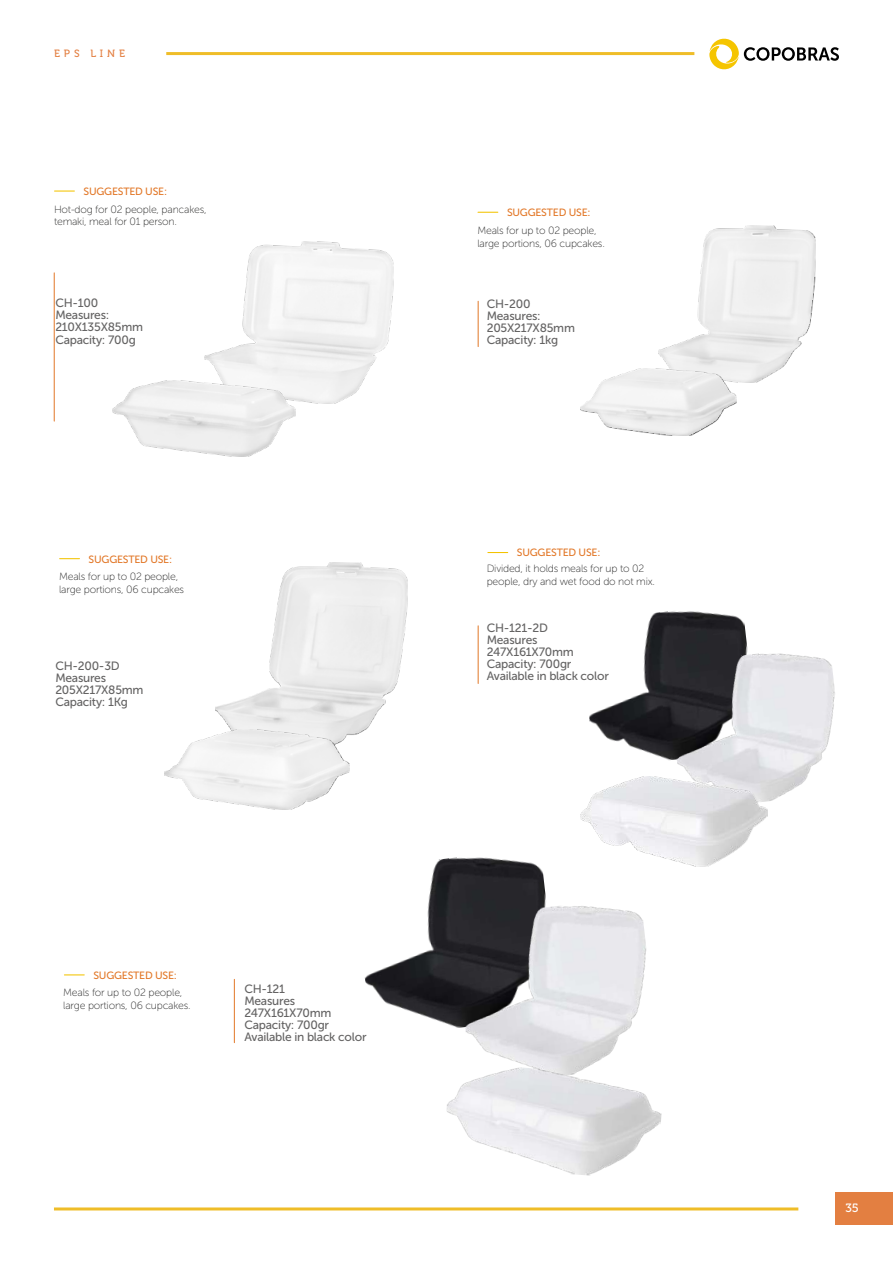
<style>
.page{position:relative;width:893px;height:1263px;background:#fff}
.page>*{position:absolute;margin:0;border:0;box-sizing:border-box;transform-origin:0 0}
.t1{font:12px/12px "Museo Sans 500";letter-spacing:-.02em;color:#646363}
.t2{font:12px "Museo 500";color:#fff}
.t3{font:10.5px/12.6px "Museo Sans 100";letter-spacing:-.02em;color:#282828}
.t4{font:10.5px "Museo Sans 500";letter-spacing:-.02em;color:#e27727}
.t5{font:10.5px/12.6px "Museo Sans 100";letter-spacing:-.02em;color:#282827}
.t6{font:10.5px "Museo 500";letter-spacing:.375em;color:#e37f41}
</style>
<div class="page">
<div style="left:835px;top:1193px;width:58px;height:32px;background:#e37f41"></div>
<hr style="left:54px;top:1207px;width:744px;height:3px;background:#efbd28">
<hr style="left:166px;top:52px;width:528px;height:3px;background:#efbd28">
<svg style="left:709px;top:38px;width:130px;height:32px"></svg>
<img style="left:589px;top:611px;width:158px;height:148px">
<img style="left:364px;top:857px;width:182px;height:169px">
<img style="left:666px;top:645px;width:169px;height:156px">
<img style="left:453px;top:896px;width:194px;height:166px">
<img style="left:215px;top:563px;width:193px;height:172px">
<img style="left:164px;top:729px;width:185px;height:81px">
<img style="left:658px;top:225px;width:158px;height:158px">
<img style="left:581px;top:368px;width:156px;height:67px">
<hr style="left:54px;top:273px;width:1px;height:148px;background:#e27727">
<svg style="left:55px;top:191px;width:19px;height:1px"></svg>
<hr style="left:234px;top:979px;width:1px;height:64px;background:#e27727">
<svg style="left:64px;top:974px;width:20px;height:1px"></svg>
<svg style="left:488px;top:552px;width:20px;height:1px"></svg>
<svg style="left:478px;top:212px;width:20px;height:1px"></svg>
<svg style="left:60px;top:558px;width:20px;height:1px"></svg>
<img style="left:205px;top:241px;width:188px;height:163px">
<img style="left:113px;top:380px;width:182px;height:77px">
<hr style="left:478px;top:301px;width:1px;height:46px;background:#e27727">
<hr style="left:478px;top:626px;width:1px;height:57px;background:#e27727">
<img style="left:580px;top:777px;width:188px;height:90px">
<img style="left:446px;top:1062px;width:216px;height:114px">
<p class="t6" style="left:54px;top:47px;width:73px">EPS LINE</p>
<p class="t4" style="left:84px;top:186px;width:85px">SUGGESTED USE:</p>
<p class="t5" style="left:54px;top:203px;width:154px">Hot-dog for 02 people, pancakes, temaki, meal for 01 person.</p>
<p class="t1" style="left:55px;top:297px;width:89px">CH-100<br>Measures:<br>210X135X85mm<br>Capacity: 700g</p>
<p class="t4" style="left:89px;top:553px;width:85px">SUGGESTED USE:</p>
<p class="t3" style="left:59px;top:571px;width:127px">Meals for up to 02 people, large portions, 06 cupcakes</p>
<p class="t1" style="left:55px;top:660px;width:90px">CH-200-3D<br>Measures<br>205X217X85mm<br>Capacity: 1Kg</p>
<p class="t4" style="left:93px;top:969px;width:85px">SUGGESTED USE:</p>
<p class="t3" style="left:63px;top:987px;width:129px">Meals for up to 02 people, large portions, 06 cupcakes.</p>
<p class="t1" style="left:244px;top:983px;width:124px">CH-121<br>Measures<br>247X161X70mm<br>Capacity: 700gr<br>Available in black color</p>
<p class="t4" style="left:507px;top:207px;width:85px">SUGGESTED USE:</p>
<p class="t3" style="left:477px;top:224px;width:129px">Meals for up to 02 people, large portions, 06 cupcakes.</p>
<p class="t1" style="left:487px;top:297px;width:90px">CH-200<br>Measures:<br>205X217X85mm<br>Capacity: 1kg</p>
<p class="t4" style="left:517px;top:547px;width:85px">SUGGESTED USE:</p>
<p class="t3" style="left:487px;top:562px;width:170px">Divided, it holds meals for up to 02 people, dry and wet food do not mix.</p>
<p class="t1" style="left:487px;top:622px;width:124px">CH-121-2D<br>Measures<br>247X161X70mm<br>Capacity: 700gr<br>Available in black color</p>
<p class="t2" style="left:845px;top:1201px;width:15px">35</p>
</div>
